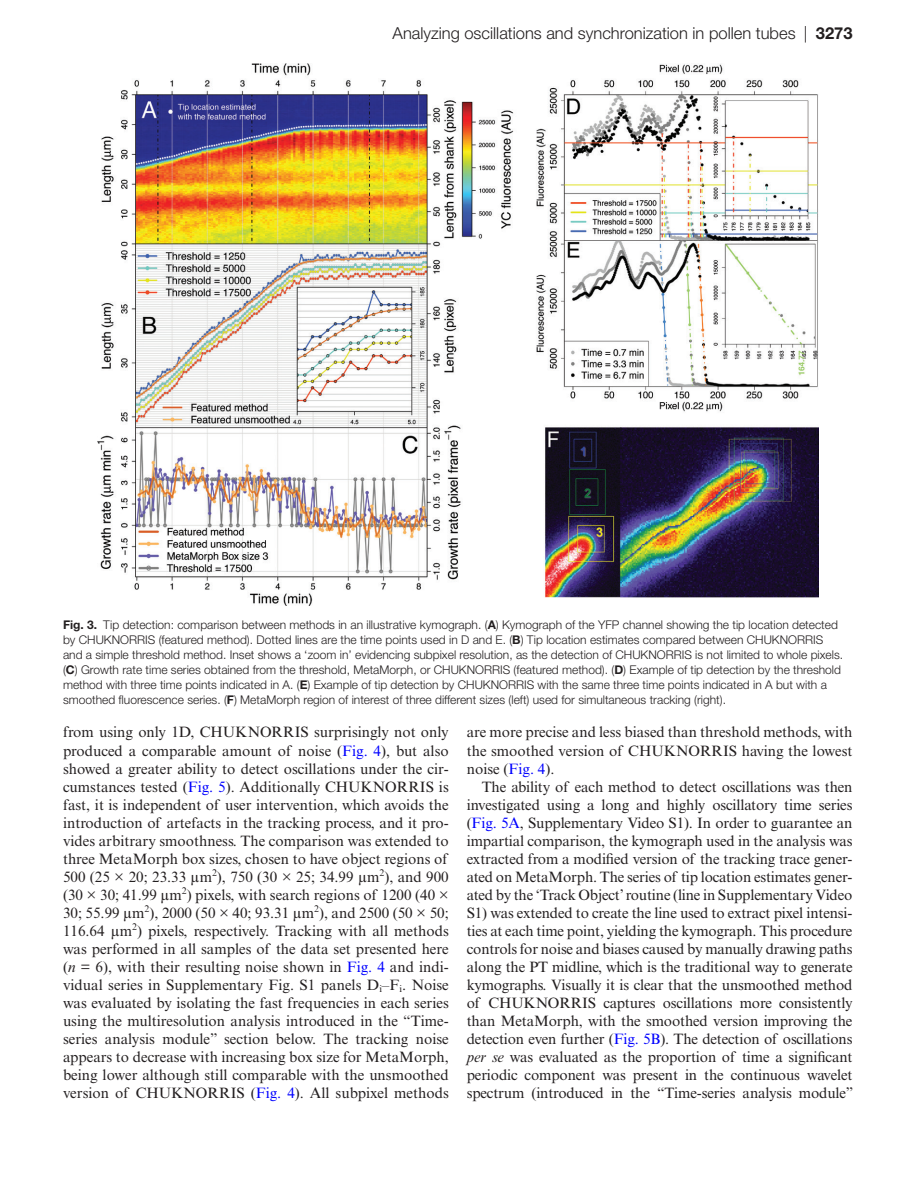
<style>
.page{position:relative;width:919px;height:1187px;background:#fff}
.page>*{position:absolute;margin:0;border:0;box-sizing:border-box;transform-origin:0 0}
.t1{font:300 16.5px "Helvetica Neue LT Std";color:#231f20}
.t2{font:15px/18px "Times New Roman MT Std";color:#231f20;text-align:justify}
.t3{font:300 12px/15px "Helvetica Neue LT Std";color:#231f20}
.s1{font-weight:700}
.s2{color:#00f}
.s3{font-family:"Gandhari Unicode"}
.s4{font-style:italic}
</style>
<div class="page">
<img style="left:98px;top:63px;width:720px;height:542px">
<p class="t1" style="left:392px;top:23px;width:461px">Analyzing oscillations and synchronization in pollen tubes | <span class="s1">3273</span></p>
<p class="t3" style="left:63px;top:617px;width:781px"><span class="s1">Fig. 3.</span> Tip detection: comparison between methods in an illustrative kymograph. (<span class="s1">A</span>) Kymograph of the YFP channel showing the tip location detected by CHUKNORRIS (featured method). Dotted lines are the time points used in D and E. (<span class="s1">B</span>) Tip location estimates compared between CHUKNORRIS and a simple threshold method. Inset shows a ‘zoom in’ evidencing subpixel resolution, as the detection of CHUKNORRIS is not limited to whole pixels. (<span class="s1">C</span>) Growth rate time series obtained from the threshold, MetaMorph, or CHUKNORRIS (featured method). (<span class="s1">D</span>) Example of tip detection by the threshold method with three time points indicated in A. (<span class="s1">E</span>) Example of tip detection by CHUKNORRIS with the same three time points indicated in A but with a smoothed fluorescence series. (<span class="s1">F</span>) MetaMorph region of interest of three different sizes (left) used for simultaneous tracking (right).</p>
<p class="t2" style="left:63px;top:723px;width:387px">from using only 1D, CHUKNORRIS surprisingly not only produced a comparable amount of noise (<span class="s2">Fig. 4</span>), but also showed a greater ability to detect oscillations under the cir&shy;cumstances tested (<span class="s2">Fig. 5</span>). Additionally CHUKNORRIS is fast, it is independent of user intervention, which avoids the introduction of artefacts in the tracking process, and it pro&shy;vides arbitrary smoothness. The comparison was extended to three MetaMorph box sizes, chosen to have object regions of 500 (25 × 20; 23.33 <span class="s3">μ</span>m<sup>2</sup>), 750 (30 × 25; 34.99 <span class="s3">μ</span>m<sup>2</sup>), and 900 (30 × 30; 41.99 <span class="s3">μ</span>m<sup>2</sup>) pixels, with search regions of 1200 (40 × 30; 55.99 <span class="s3">μ</span>m<sup>2</sup>), 2000 (50 × 40; 93.31 <span class="s3">μ</span>m<sup>2</sup>), and 2500 (50 × 50; 116.64 <span class="s3">μ</span>m<sup>2</sup>) pixels, respectively. Tracking with all methods was performed in all samples of the data set presented here (<span class="s4">n</span> = 6), with their resulting noise shown in <span class="s2">Fig. 4</span> and indi&shy;vidual series in Supplementary Fig. S1 panels D<sub>i</sub>–F<sub>i</sub>. Noise was evaluated by isolating the fast frequencies in each series using the multiresolution analysis introduced in the “Time&shy;series analysis module” section below. The tracking noise appears to decrease with increasing box size for MetaMorph, being lower although still comparable with the unsmoothed version of CHUKNORRIS (<span class="s2">Fig. 4</span>). All subpixel methods</p>
<p class="t2" style="left:466px;top:723px;width:387px">are more precise and less biased than threshold methods, with the smoothed version of CHUKNORRIS having the lowest noise (<span class="s2">Fig. 4</span>).</p>
<p class="t2" style="left:466px;top:777px;width:388px;text-indent:15px">The ability of each method to detect oscillations was then investigated using a long and highly oscillatory time series (<span class="s2">Fig. 5A</span>, Supplementary Video S1). In order to guarantee an impartial comparison, the kymograph used in the analysis was extracted from a modified version of the tracking trace gener&shy;ated on MetaMorph. The series of tip location estimates gener&shy;ated by the ‘Track Object’ routine (line in Supplementary Video S1) was extended to create the line used to extract pixel intensi&shy;ties at each time point, yielding the kymograph. This procedure controls for noise and biases caused by manually drawing paths along the PT midline, which is the traditional way to generate kymographs. Visually it is clear that the unsmoothed method of CHUKNORRIS captures oscillations more consistently than MetaMorph, with the smoothed version improving the detection even further (<span class="s2">Fig. 5B</span>). The detection of oscillations <span class="s4">per se</span> was evaluated as the proportion of time a significant periodic component was present in the continuous wavelet spectrum (introduced in the “Time-series analysis module”</p>
</div>
